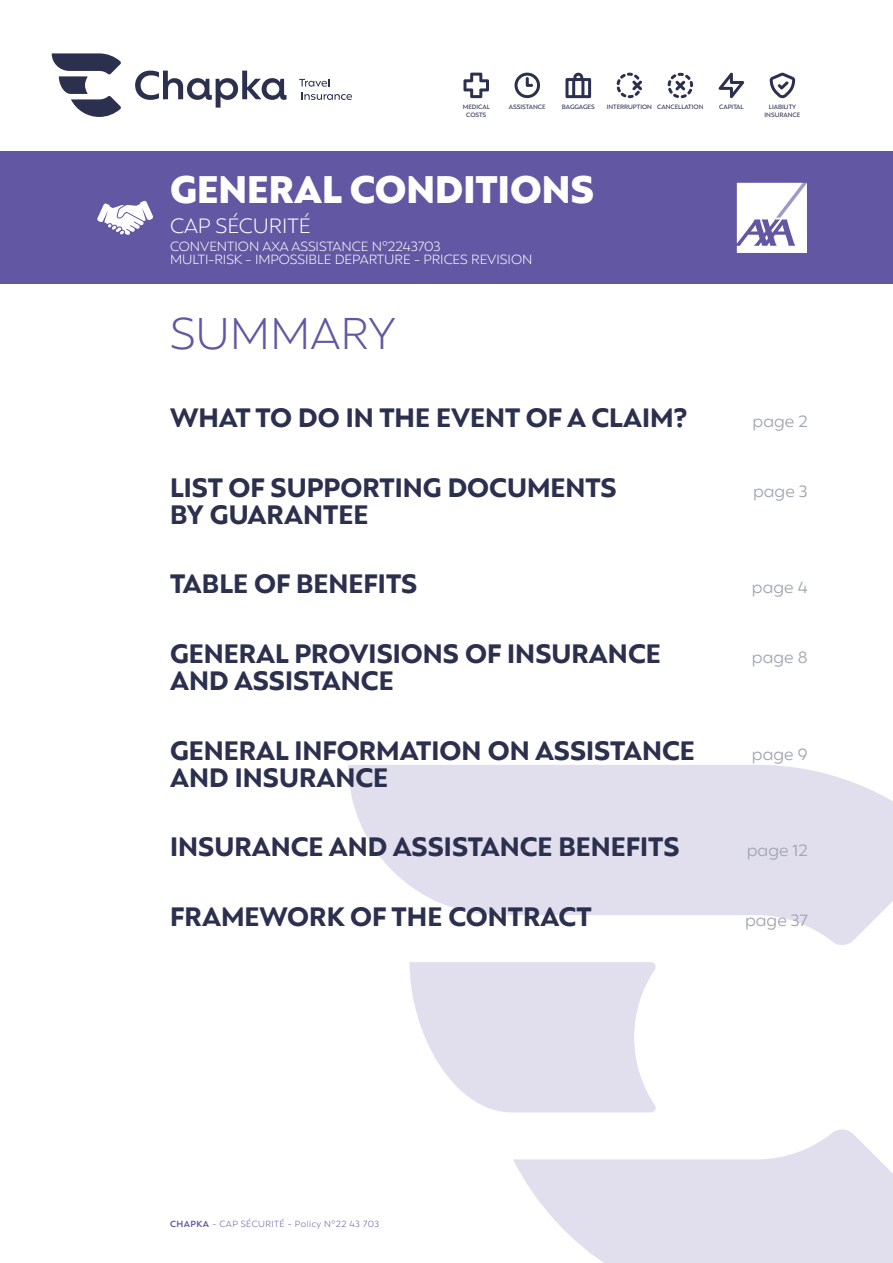
<style>
.page{position:relative;width:893px;height:1263px;background:#fff}
.page>*{position:absolute;margin:0;border:0;box-sizing:border-box;transform-origin:0 0}
.t1{font:300 45px "Mangueira Alt";color:#6257a3}
.t2{font:900 39px "Mangueira Alt";color:#fff}
.t3{font:700 27px "Mangueira Alt";color:#2b304f}
.t4{font:300 21px "Mangueira Alt";color:#fff}
.t5{font:16.5px "Mangueira Alt";color:#a2a5b2}
.t6{font:300 13.5px/13.5px "Mangueira Alt";color:#fff}
.t7{font:300 9px "Mangueira Alt";letter-spacing:.05em;color:#6257a3}
.t8{font:500 6.3px/7.6px "Mangueira Alt";color:#2b304f;text-align:center}
.s1{font-weight:600}
</style>
<div class="page">
<div style="left:0;top:152px;width:893px;height:132px;background:#6257a3"></div>
<svg style="left:513px;top:1129px;width:380px;height:134px;fill:#e1dfed"></svg>
<svg style="left:409px;top:962px;width:247px;height:150px"></svg>
<svg style="left:348px;top:765px;width:545px;height:180px;fill:#e1dfed"></svg>
<svg style="left:737px;top:183px;width:70px;height:70px;background:#e3e1ef"></svg>
<svg style="left:97px;top:201px;width:56px;height:34px"></svg>
<svg style="left:769px;top:73px;width:26px;height:25px"></svg>
<svg style="left:718px;top:73px;width:26px;height:25px"></svg>
<svg style="left:463px;top:73px;width:26px;height:25px"></svg>
<svg style="left:514px;top:73px;width:26px;height:25px"></svg>
<svg style="left:565px;top:73px;width:26px;height:25px"></svg>
<svg style="left:668px;top:73px;width:25px;height:25px"></svg>
<svg style="left:617px;top:73px;width:25px;height:25px"></svg>
<svg style="left:52px;top:53px;width:69px;height:64px"></svg>
<svg style="left:135px;top:71px;width:152px;height:37px"></svg>
<svg style="left:299px;top:79px;width:53px;height:21px"></svg>
<p class="t8" style="left:463px;top:103px;width:29px">MEDICAL<br>COSTS</p>
<p class="t8" style="left:509px;top:103px;width:38px">ASSISTANCE</p>
<p class="t8" style="left:562px;top:103px;width:34px">BAGGAGES</p>
<p class="t8" style="left:719px;top:103px;width:26px">CAPITAL</p>
<p class="t8" style="left:764px;top:103px;width:37px">LIABILITY<br>INSURANCE</p>
<p class="t8" style="left:607px;top:103px;width:98px">INTERRUPTION CANCELLATION</p>
<h2 class="t2" style="left:170px;top:164px;width:425px">GENERAL CONDITIONS</h2>
<p class="t4" style="left:170px;top:212px;width:142px">CAP SÉCURITÉ</p>
<p class="t6" style="left:170px;top:241px;width:364px">CONVENTION AXA ASSISTANCE N°2243703<br>MULTI-RISK - IMPOSSIBLE DEPARTURE - PRICES REVISION</p>
<h1 class="t1" style="left:170px;top:304px;width:228px">SUMMARY</h1>
<p class="t3" style="left:170px;top:400px;width:519px">WHAT TO DO IN THE EVENT OF A CLAIM?</p>
<p class="t5" style="left:753px;top:411px;width:57px">page 2</p>
<p class="t3" style="left:170px;top:470px;width:448px">LIST OF SUPPORTING DOCUMENTS</p>
<p class="t5" style="left:753px;top:480px;width:56px">page 3</p>
<p class="t3" style="left:170px;top:497px;width:200px">BY GUARANTEE</p>
<p class="t3" style="left:170px;top:566px;width:249px">TABLE OF BENEFITS</p>
<p class="t5" style="left:752px;top:577px;width:57px">page 4</p>
<p class="t3" style="left:170px;top:636px;width:492px">GENERAL PROVISIONS OF INSURANCE</p>
<p class="t5" style="left:752px;top:646px;width:57px">page 8</p>
<p class="t3" style="left:170px;top:663px;width:225px">AND ASSISTANCE</p>
<p class="t3" style="left:170px;top:732px;width:526px">GENERAL INFORMATION ON ASSISTANCE</p>
<p class="t5" style="left:752px;top:743px;width:57px">page 9</p>
<p class="t3" style="left:170px;top:759px;width:220px">AND INSURANCE</p>
<p class="t3" style="left:170px;top:829px;width:511px">INSURANCE AND ASSISTANCE BENEFITS</p>
<p class="t5" style="left:747px;top:839px;width:62px">page 12</p>
<p class="t3" style="left:170px;top:898px;width:423px">FRAMEWORK OF THE CONTRACT</p>
<p class="t5" style="left:745px;top:909px;width:64px">page 37</p>
<p class="t7" style="left:170px;top:1218px;width:211px"><span class="s1">CHAPKA</span> - CAP SÉCURITÉ - Policy N°22 43 703</p>
</div>
